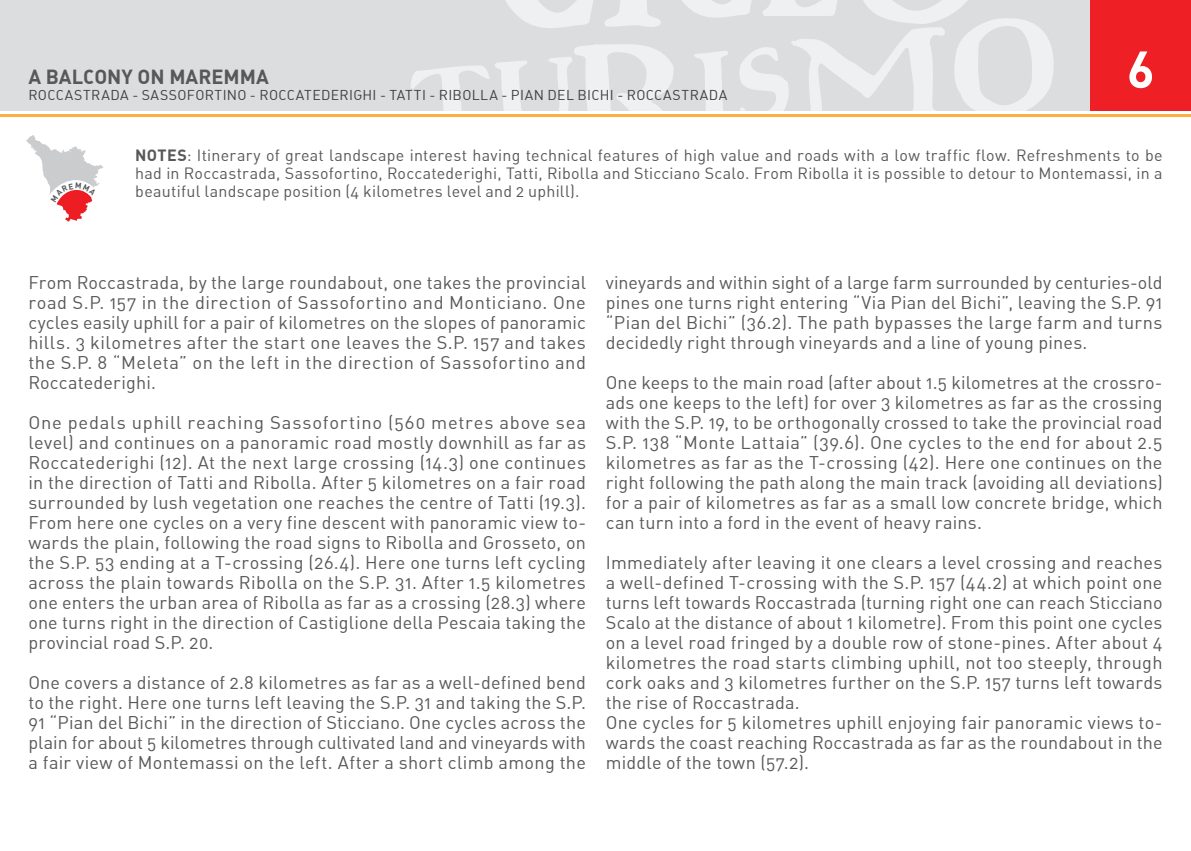
<style>
.page{position:relative;width:1191px;height:851px;background:#fff}
.page>*{position:absolute;margin:0;border:0;box-sizing:border-box;transform-origin:0 0}
.t1{font:700 51px "DIN";color:#fff}
.t2{font:700 20px "DIN Alternate";color:#57585a}
.t3{font:18px/20px "DIN Alternate";letter-spacing:.015em;color:#57585a;text-align:justify}
.t4{font:16px/18px "DIN Alternate";letter-spacing:.02em;color:#57585a;text-align:justify}
.t5{font:14px "DIN Alternate";letter-spacing:.025em;color:#3e3e3f}
.s1{font-weight:700}
</style>
<div class="page">
<div style="left:0;top:0;width:1191px;height:111px;background:#dcdddf"></div>
<div style="left:1090px;top:0;width:101px;height:111px;background:#ee2026"></div>
<hr style="left:0;top:114px;width:1191px;height:3px;background:#fbb03f">
<svg style="left:411px;top:0;width:643px;height:111px"></svg>
<svg style="left:26px;top:135px;width:77px;height:87px"></svg>
<p class="t2" style="left:28px;top:63px;width:173px">A BALCONY ON MAREMMA</p>
<p class="t5" style="left:28px;top:86px;width:20px">Roccas</p>
<p class="t5" style="left:83px;top:86px;width:78px">trada - Sassofor</p>
<p class="t5" style="left:214px;top:86px;width:65px">ti no - Rocca</p>
<p class="t5" style="left:304px;top:86px;width:154px">tederighi - Tatti - Ribolla</p>
<p class="t5" style="left:501px;top:86px;width:145px">- Pian deL Bichi - Roccas</p>
<p class="t5" style="left:681px;top:86px;width:46px">trada</p>
<h1 class="t1" style="left:1127px;top:36px;width:29px">6</h1>
<p class="t4" style="left:135px;top:145px;width:1028px"><span class="s1">NOTES</span>: Itinerary of great landscape interest having technical features of high value and roads with a low traffic flow. Refreshments to be had in Roccastrada, Sassofortino, Roccatederighi, Tatti, Ribolla and Sticciano Scalo. From Ribolla it is possible to detour to Montemassi, in a beautiful landscape position (4 kilometres level and 2 uphill).</p>
<p class="t3" style="left:28px;top:272px;width:559px">From Roccastrada, by the large roundabout, one takes the provincial road S.P. 157 in the direction of Sassofortino and Monticiano. One cycles easily uphill for a pair of kilometres on the slopes of panoramic hills. 3 kilometres after the start one leaves the S.P. 157 and takes the S.P. 8 “Meleta” on the left in the direction of Sassofortino and Roccatederighi.</p>
<p class="t3" style="left:28px;top:412px;width:559px">One pedals uphill reaching Sassofortino (560 metres above sea level) and continues on a panoramic road mostly downhill as far as Roccatederighi (12). At the next large crossing (14.3) one continues in the direction of Tatti and Ribolla. After 5 kilometres on a fair road surrounded by lush vegetation one reaches the centre of Tatti (19.3).<br>From here one cycles on a very fine descent with panoramic view to&shy;wards the plain, following the road signs to Ribolla and Grosseto, on the S.P. 53 ending at a T-crossing (26.4). Here one turns left cycling across the plain towards Ribolla on the S.P. 31. After 1.5 kilometres one enters the urban area of Ribolla as far as a crossing (28.3) where one turns right in the direction of Castiglione della Pescaia taking the provincial road S.P. 20.</p>
<p class="t3" style="left:28px;top:672px;width:559px">One covers a distance of 2.8 kilometres as far as a well-defined bend to the right. Here one turns left leaving the S.P. 31 and taking the S.P.<br>91 “Pian del Bichi” in the direction of Sticciano. One cycles across the plain for about 5 kilometres through cultivated land and vineyards with a fair view of Montemassi on the left. After a short climb among the</p>
<p class="t3" style="left:606px;top:272px;width:558px">vineyards and within sight of a large farm surrounded by centuries-old pines one turns right entering “Via Pian del Bichi”, leaving the S.P. 91 “Pian del Bichi” (36.2). The path bypasses the large farm and turns decidedly right through vineyards and a line of young pines.</p>
<p class="t3" style="left:606px;top:372px;width:558px">One keeps to the main road (after about 1.5 kilometres at the crossro&shy;ads one keeps to the left) for over 3 kilometres as far as the crossing with the S.P. 19, to be orthogonally crossed to take the provincial road S.P. 138 “Monte Lattaia” (39.6). One cycles to the end for about 2.5 kilometres as far as the T-crossing (42). Here one continues on the right following the path along the main track (avoiding all deviations) for a pair of kilometres as far as a small low concrete bridge, which can turn into a ford in the event of heavy rains.</p>
<p class="t3" style="left:606px;top:552px;width:558px;text-align:left">Immediately after leaving it one clears a level crossing and reaches a well-defined T-crossing with the S.P. 157 (44.2) at which point one turns left towards Roccastrada (turning right one can reach Sticciano Scalo at the distance of about 1 kilometre). From this point one cycles on a level road fringed by a double row of stone-pines. After about 4 kilometres the road starts climbing uphill, not too steeply, through cork oaks and 3 kilometres further on the S.P. 157 turns left towards the rise of Roccastrada.<br>One cycles for 5 kilometres uphill enjoying fair panoramic views to&shy;wards the coast reaching Roccastrada as far as the roundabout in the middle of the town (57.2).</p>
</div>
